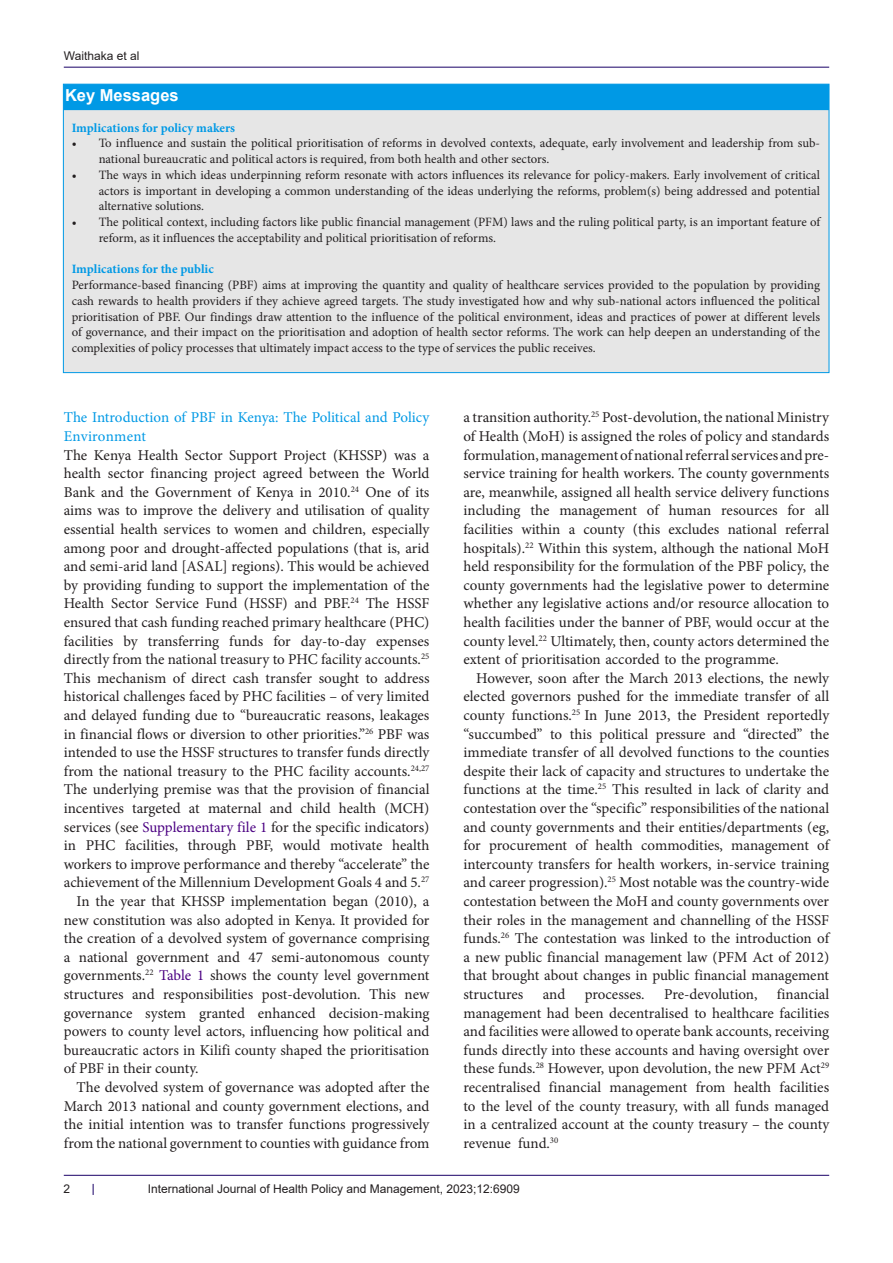
<style>
.page{position:relative;width:893px;height:1263px;background:#fff}
.page>*{position:absolute;margin:0;border:0;box-sizing:border-box;transform-origin:0 0}
.t1{font:700 16.5px "Arial";color:#fff}
.t2{font:15px/18.6px "Minion Pro";color:#231f20;text-align:justify}
.t3{font:15px/18.6px "Minion Pro";color:#0099e5}
.t4{font:12.75px/15.8px "Minion Pro";color:#231f20}
.t5{font:700 12.75px "Minion Pro";color:#0099e5}
.t6{font:12px "Arial";color:#231f20}
.s1{color:#4b0082}
</style>
<div class="page">
<hr style="left:64px;top:67px;width:765px;height:1px;background:#190066">
<hr style="left:64px;top:1175px;width:765px;height:1px;background:#190066">
<div style="left:63px;top:84px;width:766px;height:289px;background:#e6e6e6;border:1px solid #0099e5"></div>
<div style="left:63px;top:84px;width:766px;height:26px;background:#0099e5;border:2px solid #0099e5"></div>
<p class="t6" style="left:64px;top:48px;width:77px">Waithaka et al</p>
<p class="t1" style="left:65px;top:83px;width:115px">Key Messages</p>
<p class="t5" style="left:72px;top:118px;width:165px">Implications for policy makers</p>
<p class="t4" style="left:99px;top:135px;width:723px;text-indent:-27px">• To influence and sustain the political prioritisation of reforms in devolved contexts, adequate, early involvement and leadership from sub&shy;national bureaucratic and political actors is required, from both health and other sectors.</p>
<p class="t4" style="left:99px;top:167px;width:723px;text-align:justify;text-indent:-27px">• The ways in which ideas underpinning reform resonate with actors influences its relevance for policy-makers. Early involvement of critical actors is important in developing a common understanding of the ideas underlying the reforms, problem(s) being addressed and potential alternative solutions.</p>
<p class="t4" style="left:99px;top:214px;width:723px;text-indent:-27px">• The political context, including factors like public financial management (PFM) laws and the ruling political party, is an important feature of reform, as it influences the acceptability and political prioritisation of reforms.</p>
<p class="t5" style="left:72px;top:260px;width:144px">Implications for the public</p>
<p class="t4" style="left:72px;top:277px;width:750px;text-align:justify">Performance-based financing (PBF) aims at improving the quantity and quality of healthcare services provided to the population by providing cash rewards to health providers if they achieve agreed targets. The study investigated how and why sub-national actors influenced the political prioritisation of PBF. Our findings draw attention to the influence of the political environment, ideas and practices of power at different levels of governance, and their impact on the prioritisation and adoption of health sector reforms. The work can help deepen an understanding of the complexities of policy processes that ultimately impact access to the type of services the public receives.</p>
<p class="t3" style="left:64px;top:408px;width:367px">The Introduction of PBF in Kenya: The Political and Policy<br>Environment</p>
<p class="t2" style="left:64px;top:445px;width:367px">The Kenya Health Sector Support Project (KHSSP) was a health sector financing project agreed between the World Bank and the Government of Kenya in 2010.<sup>24</sup> One of its aims was to improve the delivery and utilisation of quality essential health services to women and children, especially among poor and drought-affected populations (that is, arid and semi-arid land [ASAL] regions). This would be achieved by providing funding to support the implementation of the Health Sector Service Fund (HSSF) and PBF.<sup>24</sup> The HSSF ensured that cash funding reached primary healthcare (PHC) facilities by transferring funds for day-to-day expenses directly from the national treasury to PHC facility accounts.<sup>25<br></sup>This mechanism of direct cash transfer sought to address historical challenges faced by PHC facilities – of very limited and delayed funding due to “bureaucratic reasons, leakages in financial flows or diversion to other priorities.”<sup>26</sup> PBF was intended to use the HSSF structures to transfer funds directly from the national treasury to the PHC facility accounts.<sup>24,27<br></sup>The underlying premise was that the provision of financial incentives targeted at maternal and child health (MCH) services (see <span class="s1">Supplementary file 1</span> for the specific indicators) in PHC facilities, through PBF, would motivate health workers to improve performance and thereby “accelerate” the achievement of the Millennium Development Goals 4 and 5.<sup>27</sup></p>
<p class="t2" style="left:64px;top:892px;width:367px;text-indent:13px">In the year that KHSSP implementation began (2010), a new constitution was also adopted in Kenya. It provided for the creation of a devolved system of governance comprising a national government and 47 semi-autonomous county governments.<sup>22</sup> <span class="s1">Table 1</span> shows the county level government structures and responsibilities post-devolution. This new governance system granted enhanced decision-making powers to county level actors, influencing how political and bureaucratic actors in Kilifi county shaped the prioritisation of PBF in their county.</p>
<p class="t2" style="left:64px;top:1078px;width:367px;text-indent:13px">The devolved system of governance was adopted after the March 2013 national and county government elections, and the initial intention was to transfer functions progressively from the national government to counties with guidance from</p>
<p class="t2" style="left:463px;top:408px;width:367px">a transition authority.<sup>25</sup> Post-devolution, the national Ministry of Health (MoH) is assigned the roles of policy and standards formulation, management of national referral services and pre&shy;service training for health workers. The county governments are, meanwhile, assigned all health service delivery functions including the management of human resources for all facilities within a county (this excludes national referral hospitals).<sup>22</sup> Within this system, although the national MoH held responsibility for the formulation of the PBF policy, the county governments had the legislative power to determine whether any legislative actions and/or resource allocation to health facilities under the banner of PBF, would occur at the county level.<sup>22</sup> Ultimately, then, county actors determined the extent of prioritisation accorded to the programme.</p>
<p class="t2" style="left:463px;top:669px;width:367px;text-indent:13px">However, soon after the March 2013 elections, the newly elected governors pushed for the immediate transfer of all county functions.<sup>25</sup> In June 2013, the President reportedly “succumbed” to this political pressure and “directed” the immediate transfer of all devolved functions to the counties despite their lack of capacity and structures to undertake the functions at the time.<sup>25</sup> This resulted in lack of clarity and contestation over the “specific” responsibilities of the national and county governments and their entities/departments (eg, for procurement of health commodities, management of intercounty transfers for health workers, in-service training and career progression).<sup>25</sup> Most notable was the country-wide contestation between the MoH and county governments over their roles in the management and channelling of the HSSF funds.<sup>26</sup> The contestation was linked to the introduction of a new public financial management law (PFM Act of 2012) that brought about changes in public financial management structures</p>
<p class="t2" style="left:463px;top:985px;width:367px;text-indent:313px">financial management had been decentralised to healthcare facilities and facilities were allowed to operate bank accounts, receiving funds directly into these accounts and having oversight over these funds.<sup>28</sup> However, upon devolution, the new PFM Act<sup>29 </sup>recentralised financial management from health facilities to the level of the county treasury, with all funds managed in a centralized account at the county treasury – the county revenue fund.<sup>30</sup></p>
<p class="t2" style="left:543px;top:985px;width:24px">and</p>
<p class="t2" style="left:585px;top:985px;width:61px">processes.</p>
<p class="t2" style="left:664px;top:985px;width:95px">Pre-devolution,</p>
<p class="t6" style="left:64px;top:1180px;width:8px">2</p>
<p class="t6" style="left:148px;top:1180px;width:374px">International Journal of Health Policy and Management, 2023;12:6909</p>
</div>
